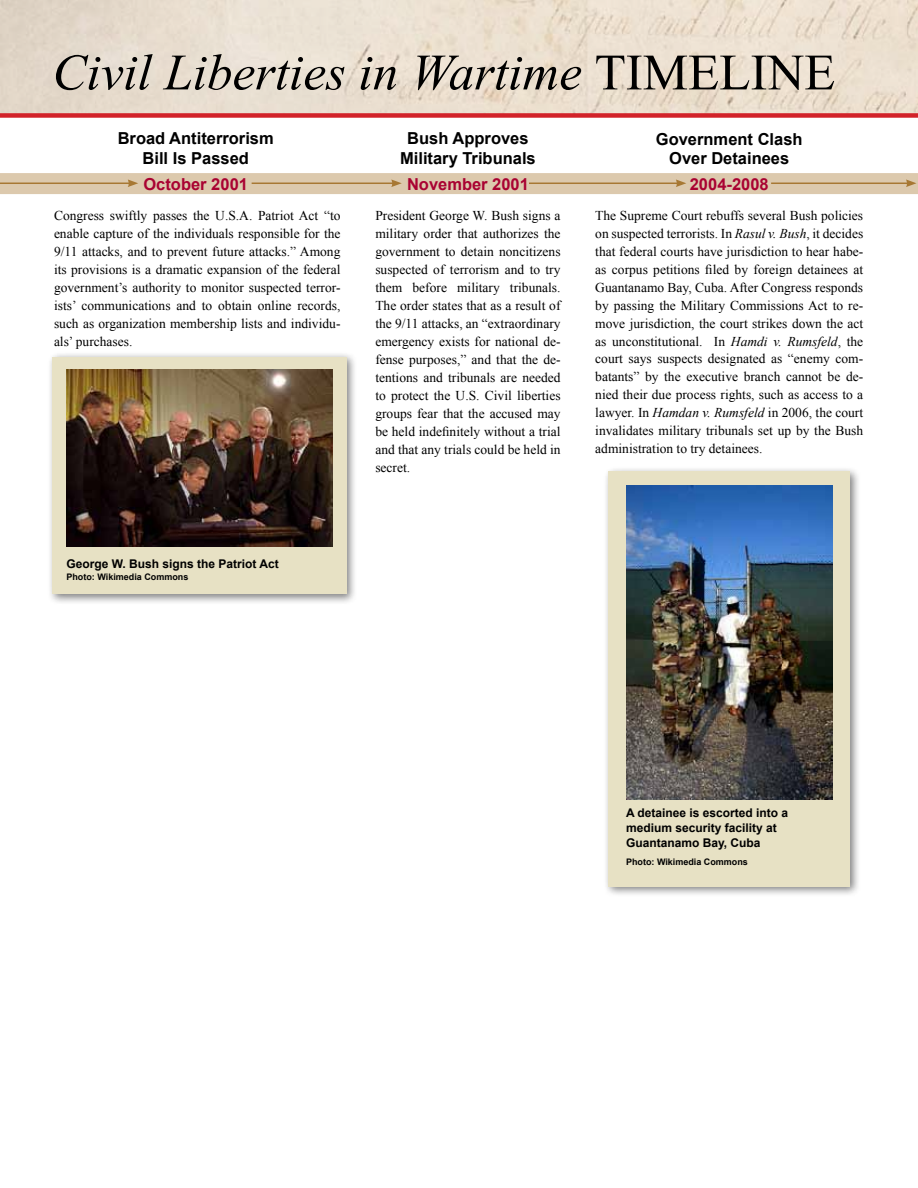
<style>
.page{position:relative;width:918px;height:1188px;background:#fff}
.page>*{position:absolute;margin:0;border:0;box-sizing:border-box;transform-origin:0 0}
.t1{font:italic 51px "Times New Roman";color:#000}
.t2{font:700 16.5px/19.8px "Arial";color:#000;text-align:center}
.t3{font:700 16.5px "Arial";color:#a90232}
.t4{font:13.5px/18px "Times New Roman";color:#000;text-align:justify}
.t5{font:700 12px/15px "Arial";color:#000}
.t6{font:700 9px "Arial";color:#000}
.s1{font-style:normal}
.s2{font-style:italic}
</style>
<div class="page">
<div style="left:47px;top:352px;width:310px;height:253px;background:#000;opacity:.5"></div>
<div style="left:52px;top:357px;width:295px;height:237px;background:#e7e1c4"></div>
<img style="left:0;top:0;width:918px;height:113px">
<div style="left:0;top:113px;width:918px;height:5px;background:#d22229"></div>
<div style="left:0;top:173px;width:918px;height:21px;background:#dcc9ad"></div>
<hr style="left:0;top:183px;width:130px;height:1px;background:#a77833">
<svg style="left:128px;top:179px;width:10px;height:8px"></svg>
<hr style="left:252px;top:183px;width:142px;height:1px;background:#a77833">
<svg style="left:391px;top:179px;width:11px;height:8px"></svg>
<hr style="left:529px;top:183px;width:149px;height:1px;background:#a77833">
<svg style="left:676px;top:179px;width:10px;height:8px"></svg>
<hr style="left:771px;top:183px;width:137px;height:1px;background:#a77833">
<svg style="left:906px;top:179px;width:10px;height:8px"></svg>
<img style="left:66px;top:370px;width:267px;height:177px">
<div style="left:603px;top:466px;width:258px;height:432px;background:#000;opacity:.5"></div>
<div style="left:608px;top:472px;width:242px;height:415px;background:#e7e1c4"></div>
<img style="left:626px;top:486px;width:206px;height:314px">
<h1 class="t1" style="left:52px;top:37px;width:784px">Civil Liberties in Wartime <span class="s1">TIMELINE</span></h1>
<p class="t2" style="left:118px;top:129px;width:158px">Broad Antiterrorism<br>Bill Is Passed</p>
<p class="t2" style="left:400px;top:129px;width:137px">Bush Approves<br>Military Tribunals</p>
<p class="t2" style="left:656px;top:129px;width:148px">Government Clash<br>Over Detainees</p>
<p class="t3" style="left:143px;top:173px;width:106px">October 2001</p>
<p class="t3" style="left:407px;top:173px;width:123px">November 2001</p>
<p class="t3" style="left:690px;top:173px;width:80px">2004-2008</p>
<p class="t4" style="left:54px;top:206px;width:288px">Congress swiftly passes the U.S.A. Patriot Act “to enable capture of the individuals responsible for the 9/11 attacks, and to prevent future attacks.” Among its provisions is a dramatic expansion of the federal government’s authority to monitor suspected terror&shy;ists’ communications and to obtain online records, such as organization membership lists and individu&shy;als’ purchases.</p>
<p class="t4" style="left:375px;top:206px;width:187px">President George W. Bush signs a military order that authorizes the government to detain noncitizens suspected of terrorism and to try them before military tribunals.<br>The order states that as a result of the 9/11 attacks, an “extraordinary emergency exists for national de&shy;fense purposes,” and that the de&shy;tentions and tribunals are needed to protect the U.S. Civil liberties groups fear that the accused may be held indefinitely without a trial and that any trials could be held in secret.</p>
<p class="t4" style="left:595px;top:206px;width:269px">The Supreme Court rebuffs several Bush policies on suspected terrorists. In <span class="s2">Rasul v. Bush</span>, it decides that federal courts have jurisdiction to hear habe&shy;as corpus petitions filed by foreign detainees at Guantanamo Bay, Cuba. After Congress responds by passing the Military Commissions Act to re&shy;move jurisdiction, the court strikes down the act as unconstitutional. In <span class="s2">Hamdi v. Rumsfeld</span>, the court says suspects designated as “enemy com&shy;batants” by the executive branch cannot be de&shy;nied their due process rights, such as access to a lawyer. In <span class="s2">Hamdan v. Rumsfeld</span> in 2006, the court invalidates military tribunals set up by the Bush administration to try detainees.</p>
<p class="t5" style="left:66px;top:557px;width:214px">George W. Bush signs the Patriot Act</p>
<p class="t6" style="left:66px;top:571px;width:123px">Photo: Wikimedia Commons</p>
<p class="t5" style="left:626px;top:805px;width:164px">A detainee is escorted into a medium security facility at<br>Guantanamo Bay, Cuba</p>
<p class="t6" style="left:626px;top:856px;width:123px">Photo: Wikimedia Commons</p>
</div>
